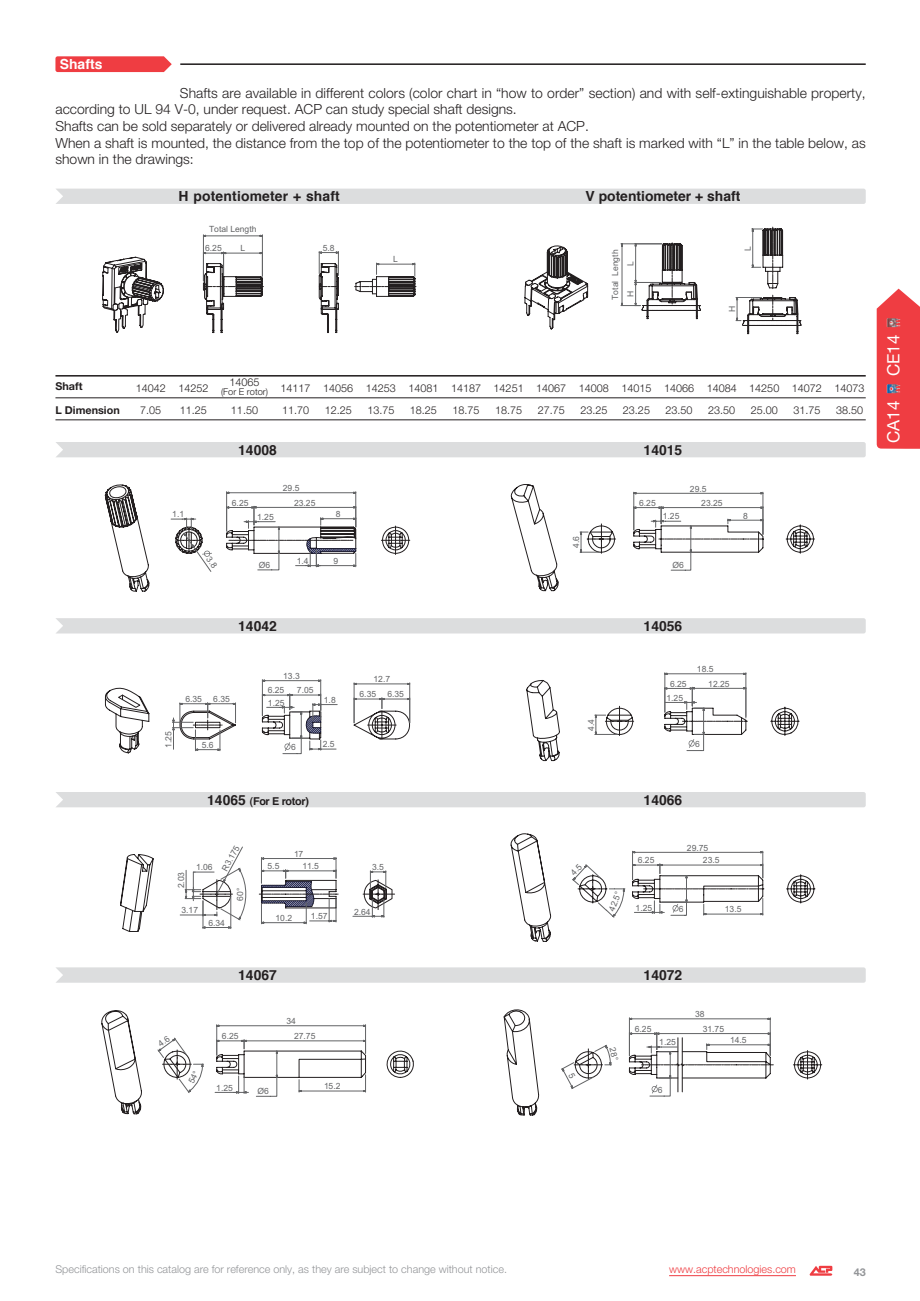
<style>
.page{position:relative;width:920px;height:1301px;background:#fff}
.page>*{position:absolute;margin:0;border:0;box-sizing:border-box;transform-origin:0 0}
.t1{font:16.97px "Helvetica Neue";color:#fff}
.t2{font:300 13.83px/16.6px "Helvetica Neue";color:#231f20}
.t3{font:700 13.83px "Helvetica";color:#231f20}
.t4{font:700 13.83px "Helvetica";color:#fff}
.t5{font:300 10.85px "Helvetica Neue";color:#231f20}
.t6{font:300 10.85px "Helvetica Neue";color:#939598}
.t7{font:300 10.85px "Helvetica Neue";color:#ef3d42}
.t8{font:700 10.85px "Helvetica";letter-spacing:-.03em;color:#231f20}
.t9{font:700 10.85px "Helvetica Neue";color:#231f20}
.t10{font:700 10.85px "Helvetica Neue";color:#939598}
.t11{font:300 9.28px "Helvetica Neue";color:#231f20}
.t12{font:8.58px "Arial";letter-spacing:-.005em;color:#626365}
.s1{font-size:13.83px}
</style>
<div class="page">
<svg style="left:102px;top:235px;width:314px;height:98px"></svg>
<svg style="left:524px;top:227px;width:277px;height:107px"></svg>
<svg style="left:510px;top:484px;width:305px;height:107px"></svg>
<svg style="left:104px;top:679px;width:307px;height:74px"></svg>
<svg style="left:526px;top:672px;width:274px;height:89px"></svg>
<svg style="left:120px;top:847px;width:274px;height:84px"></svg>
<div style="left:56px;top:189px;width:809px;height:15px;background:#dcddde"></div>
<div style="left:56px;top:442px;width:809px;height:15px;background:#dcddde"></div>
<div style="left:56px;top:618px;width:809px;height:15px;background:#dcddde"></div>
<div style="left:56px;top:792px;width:809px;height:15px;background:#dcddde"></div>
<svg style="left:56px;top:967px;width:809px;height:15px;background:#ddddde"></svg>
<hr style="left:55px;top:397px;width:810px;height:1px;background:#231f20">
<hr style="left:55px;top:375px;width:810px;height:1px;background:#231f20">
<hr style="left:55px;top:419px;width:810px;height:1px;background:#231f20">
<svg style="left:809px;top:1265px;width:23px;height:10px"></svg>
<hr style="left:669px;top:1275px;width:127px;height:1px;background:#ef3d42">
<svg style="left:55px;top:56px;width:117px;height:16px;background:#ef484d"></svg>
<hr style="left:180px;top:63px;width:685px;height:2px;background:#231f20">
<svg style="left:876px;top:289px;width:44px;height:160px;background:#f04c50"></svg>
<img style="left:886px;top:384px;width:14px;height:9px">
<img style="left:886px;top:318px;width:14px;height:9px">
<svg style="left:105px;top:484px;width:306px;height:107px"></svg>
<svg style="left:510px;top:833px;width:306px;height:108px"></svg>
<svg style="left:101px;top:1010px;width:313px;height:104px"></svg>
<svg style="left:503px;top:1009px;width:320px;height:106px"></svg>
<p class="t4" style="left:60px;top:58px;width:44px">Shafts</p>
<p class="t2" style="left:55px;top:86px;width:812px;text-indent:124px">Shafts are available in different colors (color chart in “how to order” section) and with self-extinguishable property, according to UL 94 V-0, under request. ACP can study special shaft designs.<br>Shafts can be sold separately or delivered already mounted on the potentiometer at ACP.<br>When a shaft is mounted, the distance from the top of the potentiometer to the top of the shaft is marked with “L” in the table below, as shown in the drawings:</p>
<p class="t3" style="left:179px;top:190px;width:163px">H potentiometer + shaft</p>
<p class="t3" style="left:585px;top:190px;width:156px">V potentiometer + shaft</p>
<p class="t12" style="left:209px;top:226px;width:49px">Total Length</p>
<p class="t12" style="left:205px;top:245px;width:18px">6.25</p>
<p class="t12" style="left:241px;top:245px;width:6px">L</p>
<p class="t12" style="left:323px;top:244px;width:13px">5.8</p>
<p class="t12" style="left:393px;top:256px;width:6px">L</p>
<p class="t12" style="left:612px;top:300px;width:51px;rotate:-90deg">To at l Length</p>
<p class="t12" style="left:627px;top:265px;width:6px;rotate:-90deg">L</p>
<p class="t12" style="left:627px;top:297px;width:8px;rotate:-90deg">H</p>
<p class="t12" style="left:744px;top:250px;width:6px;rotate:-90deg">L</p>
<p class="t12" style="left:729px;top:312px;width:8px;rotate:-90deg">H</p>
<p class="t9" style="left:55px;top:382px;width:29px">Shaft</p>
<p class="t9" style="left:55px;top:406px;width:66px">L Dimension</p>
<p class="t5" style="left:136px;top:384px;width:32px">14042</p>
<p class="t5" style="left:140px;top:406px;width:23px">7.05</p>
<p class="t5" style="left:178px;top:384px;width:32px">14252</p>
<p class="t5" style="left:180px;top:406px;width:29px">11.25</p>
<p class="t12" style="left:172px;top:511px;width:13px">1.1</p>
<p class="t5" style="left:229px;top:378px;width:32px">14065</p>
<p class="t11" style="left:221px;top:388px;width:49px">(For E rotor)</p>
<p class="t5" style="left:280px;top:384px;width:32px">14117</p>
<p class="t5" style="left:323px;top:384px;width:32px">14056</p>
<p class="t5" style="left:366px;top:384px;width:32px">14253</p>
<p class="t5" style="left:408px;top:384px;width:32px">14081</p>
<p class="t5" style="left:451px;top:384px;width:32px">14187</p>
<p class="t5" style="left:493px;top:384px;width:32px">14251</p>
<p class="t5" style="left:536px;top:384px;width:32px">14067</p>
<p class="t5" style="left:579px;top:384px;width:32px">14008</p>
<p class="t5" style="left:621px;top:384px;width:32px">14015</p>
<p class="t5" style="left:664px;top:384px;width:32px">14066</p>
<p class="t5" style="left:706px;top:384px;width:32px">14084</p>
<p class="t5" style="left:749px;top:384px;width:32px">14250</p>
<p class="t5" style="left:231px;top:406px;width:29px">11.50</p>
<p class="t5" style="left:282px;top:406px;width:29px">11.70</p>
<p class="t5" style="left:325px;top:406px;width:29px">12.25</p>
<p class="t5" style="left:367px;top:406px;width:29px">13.75</p>
<p class="t5" style="left:410px;top:406px;width:29px">18.25</p>
<p class="t5" style="left:452px;top:406px;width:29px">18.75</p>
<p class="t5" style="left:495px;top:406px;width:29px">18.75</p>
<p class="t5" style="left:538px;top:406px;width:29px">27.75</p>
<p class="t5" style="left:580px;top:406px;width:29px">23.25</p>
<p class="t5" style="left:623px;top:406px;width:29px">23.25</p>
<p class="t5" style="left:665px;top:406px;width:29px">23.50</p>
<p class="t5" style="left:708px;top:406px;width:29px">23.50</p>
<p class="t5" style="left:750px;top:406px;width:29px">25.00</p>
<p class="t3" style="left:238px;top:444px;width:40px">14008</p>
<p class="t3" style="left:643px;top:444px;width:40px">14015</p>
<p class="t12" style="left:283px;top:485px;width:18px">29.5</p>
<p class="t12" style="left:690px;top:485px;width:18px">29.5</p>
<p class="t12" style="left:232px;top:499px;width:18px">6.25</p>
<p class="t12" style="left:257px;top:514px;width:18px">1.25</p>
<p class="t12" style="left:259px;top:562px;width:13px">Ø6</p>
<p class="t12" style="left:294px;top:499px;width:23px">23.25</p>
<p class="t12" style="left:336px;top:511px;width:6px">8</p>
<p class="t12" style="left:297px;top:558px;width:13px">1.4</p>
<p class="t12" style="left:333px;top:558px;width:6px">9</p>
<p class="t12" style="left:573px;top:548px;width:13px;rotate:-90deg">4 6.</p>
<p class="t12" style="left:639px;top:499px;width:18px">6.25</p>
<p class="t12" style="left:701px;top:499px;width:23px">23.25</p>
<p class="t12" style="left:663px;top:513px;width:18px">1.25</p>
<p class="t12" style="left:672px;top:562px;width:13px">Ø6</p>
<p class="t12" style="left:743px;top:512px;width:6px">8</p>
<p class="t5" style="left:792px;top:384px;width:32px">14072</p>
<p class="t5" style="left:793px;top:406px;width:29px">31.75</p>
<p class="t5" style="left:834px;top:384px;width:32px">14073</p>
<p class="t5" style="left:836px;top:406px;width:29px">38.50</p>
<p class="t3" style="left:238px;top:620px;width:40px">14042</p>
<p class="t3" style="left:643px;top:620px;width:40px">14056</p>
<p class="t12" style="left:185px;top:696px;width:18px">6.35</p>
<p class="t12" style="left:213px;top:696px;width:18px">6.35</p>
<p class="t12" style="left:165px;top:748px;width:18px;rotate:-90deg">1 2. 5</p>
<p class="t12" style="left:202px;top:741px;width:13px">5.6</p>
<p class="t12" style="left:283px;top:672px;width:18px">13.3</p>
<p class="t12" style="left:373px;top:676px;width:18px">12.7</p>
<p class="t12" style="left:268px;top:687px;width:18px">6.25</p>
<p class="t12" style="left:297px;top:687px;width:18px">7.05</p>
<p class="t12" style="left:268px;top:699px;width:18px">1.25</p>
<p class="t12" style="left:324px;top:696px;width:13px">1.8</p>
<p class="t12" style="left:359px;top:691px;width:18px">6.35</p>
<p class="t12" style="left:387px;top:691px;width:18px">6.35</p>
<p class="t12" style="left:291px;top:744px;width:6px">6</p>
<p class="t12" style="left:323px;top:741px;width:13px">2.5</p>
<p class="t12" style="left:588px;top:731px;width:13px;rotate:-90deg">4.4</p>
<p class="t12" style="left:697px;top:666px;width:18px">18.5</p>
<p class="t12" style="left:670px;top:680px;width:18px">6.25</p>
<p class="t12" style="left:708px;top:680px;width:23px">12.25</p>
<p class="t12" style="left:666px;top:694px;width:18px">1.25</p>
<p class="t12" style="left:695px;top:741px;width:6px">6</p>
<p class="t8" style="left:207px;top:796px;width:103px"><span class="s1">14065</span> (For E rotor)</p>
<p class="t3" style="left:643px;top:794px;width:40px">14066</p>
<p class="t12" style="left:178px;top:888px;width:18px;rotate:-90deg">20. 3</p>
<p class="t12" style="left:196px;top:864px;width:18px">1.06</p>
<p class="t12" style="left:181px;top:907px;width:18px">3.17</p>
<p class="t12" style="left:221px;top:868px;width:29px;rotate:-61deg">R3.175</p>
<p class="t12" style="left:237px;top:900px;width:15px;rotate:-90deg">60°</p>
<p class="t12" style="left:208px;top:919px;width:18px">6.34</p>
<p class="t12" style="left:294px;top:850px;width:11px">17</p>
<p class="t12" style="left:267px;top:863px;width:13px">5.5</p>
<p class="t12" style="left:302px;top:863px;width:18px">11.5</p>
<p class="t12" style="left:275px;top:914px;width:18px">10.2</p>
<p class="t12" style="left:311px;top:913px;width:18px">1.57</p>
<p class="t12" style="left:372px;top:864px;width:13px">3.5</p>
<p class="t12" style="left:354px;top:908px;width:18px">2.64</p>
<p class="t12" style="left:608px;top:909px;width:22px;rotate:-69deg">42.5°</p>
<p class="t12" style="left:687px;top:844px;width:23px">29.75</p>
<p class="t12" style="left:638px;top:857px;width:18px">6.25</p>
<p class="t12" style="left:703px;top:857px;width:18px">23.5</p>
<p class="t12" style="left:635px;top:904px;width:18px">1.25</p>
<p class="t12" style="left:679px;top:906px;width:6px">6</p>
<p class="t12" style="left:725px;top:906px;width:18px">13.5</p>
<p class="t3" style="left:238px;top:969px;width:40px">14067</p>
<p class="t3" style="left:643px;top:969px;width:40px">14072</p>
<p class="t12" style="left:286px;top:1017px;width:11px">34</p>
<p class="t12" style="left:222px;top:1032px;width:18px">6.25</p>
<p class="t12" style="left:294px;top:1032px;width:23px">27.75</p>
<p class="t12" style="left:695px;top:1011px;width:11px">38</p>
<p class="t12" style="left:635px;top:1025px;width:18px">6.25</p>
<p class="t12" style="left:702px;top:1025px;width:23px">31.75</p>
<p class="t12" style="left:659px;top:1039px;width:18px">1.25</p>
<p class="t12" style="left:730px;top:1036px;width:18px">14.5</p>
<p class="t12" style="left:216px;top:1084px;width:18px">1.25</p>
<p class="t12" style="left:324px;top:1083px;width:18px">15.2</p>
<p class="t12" style="left:257px;top:1088px;width:13px">Ø6</p>
<p class="t12" style="left:658px;top:1086px;width:6px">6</p>
<p class="t1" style="left:887px;top:376px;width:43px;rotate:-90deg">CE14</p>
<p class="t1" style="left:887px;top:443px;width:44px;rotate:-90deg">CA14</p>
<p class="t6" style="left:55px;top:1265px;width:453px">Specifications on this catalog are for reference only, as they are subject to change without notice.</p>
<p class="t7" style="left:669px;top:1265px;width:128px">www.acptechnologies.com</p>
<p class="t10" style="left:853px;top:1267px;width:14px">43</p>
</div>
